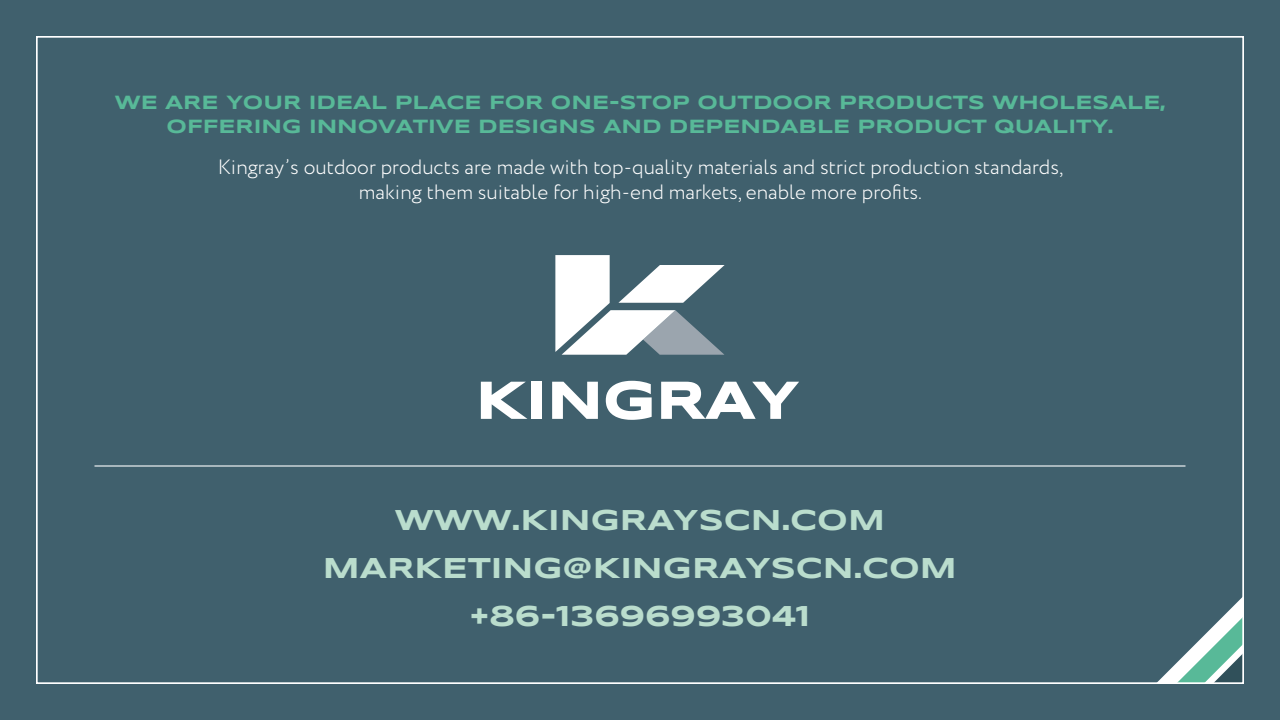
<style>
.page{position:relative;width:1280px;height:720px;background:#40606d}
.page>*{position:absolute;margin:0;border:0;box-sizing:border-box;transform-origin:0 0}
.t1{font:700 29.75px/48px "Syncopate";color:#baddcd;text-align:center}
.t2{font:300 20.75px/24.9px "Circe";color:#fff;text-align:center}
.t3{font:700 19.8px/23.8px "Syncopate";color:#58b998;text-align:center}
</style>
<div class="page">
<svg style="left:1158px;top:598px;width:83px;height:83px"></svg>
<svg style="left:481px;top:382px;width:46px;height:37px"></svg>
<div style="left:531px;top:382px;width:11px;height:37px;background:#fff"></div>
<svg style="left:552px;top:382px;width:46px;height:37px"></svg>
<svg style="left:606px;top:381px;width:46px;height:39px"></svg>
<svg style="left:661px;top:382px;width:138px;height:37px"></svg>
<svg style="left:555px;top:255px;width:170px;height:100px"></svg>
<hr style="left:94px;top:465px;width:1092px;height:2px;background:#fff">
<p class="t3" style="left:115px;top:90px;width:1052px">WE ARE YOUR IDEAL PLACE FOR ONE-STOP OUTDOOR PRODUCTS WHOLESALE,<br>OFFERING INNOVATIVE DESIGNS AND DEPENDABLE PRODUCT QUALITY.</p>
<p class="t2" style="left:218px;top:155px;width:847px">Kingray’s outdoor products are made with top-quality materials and strict production standards, making them suitable for high-end markets, enable more profits.</p>
<h1 class="t1" style="left:323px;top:496px;width:635px">WWW.KINGRAYSCN.COM<br>MARKETING@KINGRAYSCN.COM +86-13696993041</h1>
</div>
